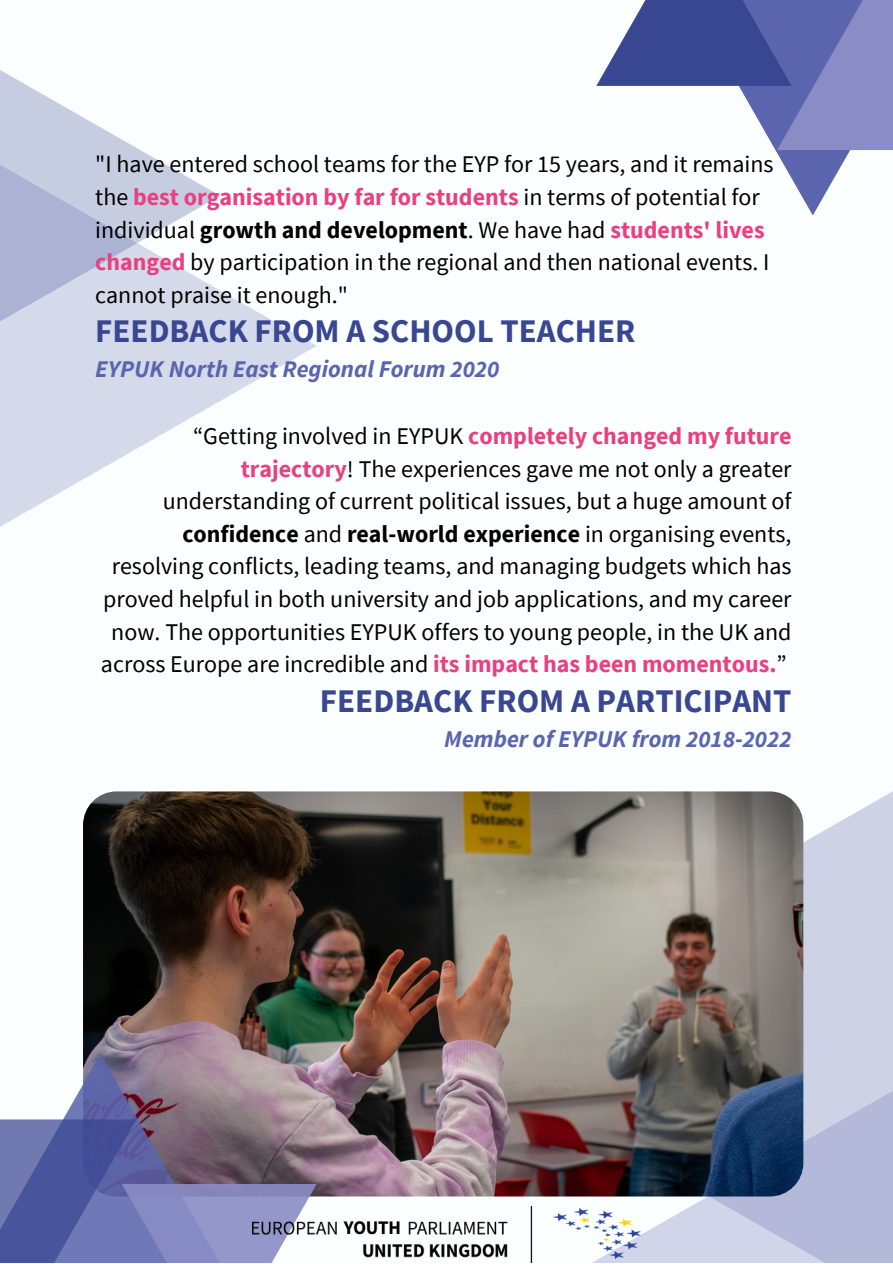
<style>
.page{position:relative;width:893px;height:1264px;background:#fff}
.page>*{position:absolute;margin:0;border:0;box-sizing:border-box;transform-origin:0 0}
.t1{font:700 33px "Source Sans Pro";color:#394692}
.t2{font:24px/32.5px "Source Sans Pro";color:#000;text-align:right}
.t3{font:italic 700 24px "Source Sans Pro";color:#5a65ad}
.s1{font-weight:700;color:#e94082}
.s2{font-weight:700}
</style>
<div class="page">
<div style="left:0;top:0;width:892px;height:1262px;background:#fbffff"></div>
<svg style="left:0;top:290px;width:317px;height:237px"></svg>
<svg style="left:0;top:70px;width:220px;height:393px"></svg>
<svg style="left:446px;top:792px;width:446px;height:405px;fill:#cdd3e5"></svg>
<svg style="left:587px;top:875px;width:305px;height:387px;background:#c6cbe1"></svg>
<img style="left:83px;top:791px;width:720px;height:405px;border-radius:34px">
<svg style="left:63px;top:1054px;width:185px;height:129px;background:#817389"></svg>
<svg style="left:0;top:1119px;width:136px;height:143px;background:#5762a4"></svg>
<svg style="left:122px;top:1183px;width:195px;height:79px;background:#878bc0"></svg>
<svg style="left:739px;top:86px;width:112px;height:129px"></svg>
<svg style="left:777px;top:0;width:115px;height:150px;background:#7a7fbd"></svg>
<svg style="left:596px;top:0;width:195px;height:86px;background:#5561a3"></svg>
<img style="left:252px;top:1206px;width:388px;height:56px">
<p class="t2" style="left:95px;top:148px;width:680px;text-align:left">"I have entered school teams for the EYP for 15 years, and it remains the <span class="s1">best organisation by far for students</span> in terms of potential for individual <span class="s2">growth and development</span>. We have had <span class="s1">students' lives changed</span> by participation in the regional and then national events. I cannot praise it enough."</p>
<h1 class="t1" style="left:95px;top:309px;width:541px">FEEDBACK FROM A SCHOOL TEACHER</h1>
<p class="t3" style="left:95px;top:353px;width:405px">EYPUK North East Regional Forum 2020</p>
<p class="t2" style="left:101px;top:419px;width:692px">“Getting involved in EYPUK <span class="s1">completely changed my future trajectory</span>! The experiences gave me not only a greater understanding of current political issues, but a huge amount of <span class="s2">confidence</span> and <span class="s2">real-world experience</span> in organising events, resolving conflicts, leading teams, and managing budgets which has proved helpful in both university and job applications, and my career now. The opportunities EYPUK offers to young people, in the UK and across Europe are incredible and <span class="s1">its impact has been momentous.</span>”</p>
<h1 class="t1" style="left:320px;top:679px;width:473px">FEEDBACK FROM A PARTICIPANT</h1>
<p class="t3" style="left:444px;top:723px;width:349px">Member of EYPUK from 2018-2022</p>
</div>
